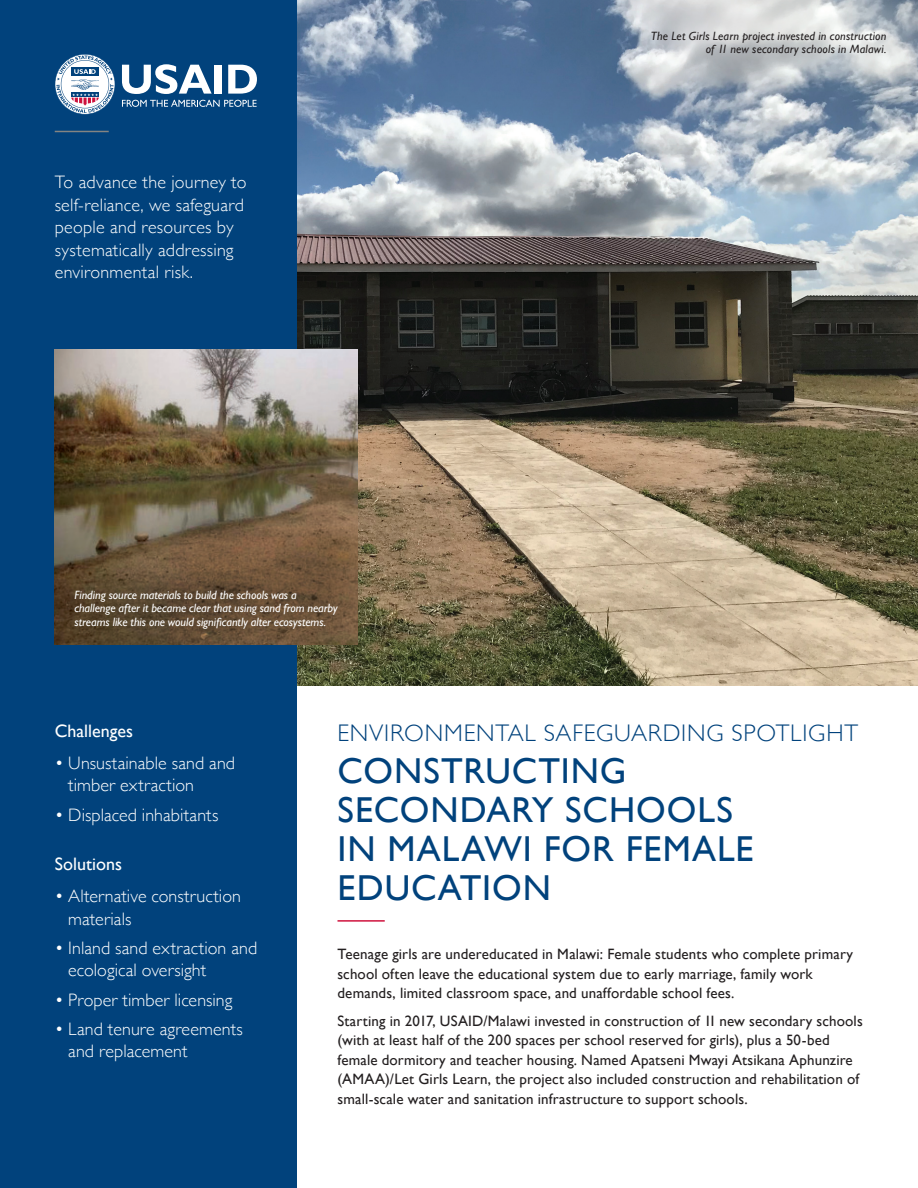
<style>
.page{position:relative;width:918px;height:1188px;background:#fff}
.page>*{position:absolute;margin:0;border:0;box-sizing:border-box;transform-origin:0 0}
.t1{font:36px/39px "Gill Sans";letter-spacing:.025em;color:#01427c}
.t2{font:300 24px "Gill Sans";letter-spacing:.035em;color:#01427c}
.t3{font:300 18px/22.5px "Gill Sans";letter-spacing:.01em;color:#fff}
.t4{font:18px "Gill Sans";color:#fff}
.t5{font:15px/19.5px "Gill Sans";letter-spacing:.01em;color:#231f20}
.t6{font:italic 12px/13.5px "Gill Sans";letter-spacing:-.005em;color:#fff}
.t7{font:italic 12px/13.5px "Gill Sans";letter-spacing:.015em;color:#231f20;text-align:right}
</style>
<div class="page">
<img style="left:297px;top:0;width:621px;height:686px">
<div style="left:0;top:0;width:297px;height:1188px;background:#01427c"></div>
<hr style="left:338px;top:920px;width:47px;height:2px;background:#cf123d">
<svg style="left:122px;top:100px;width:135px;height:7px"></svg>
<svg style="left:122px;top:64px;width:90px;height:30px"></svg>
<div style="left:215px;top:65px;width:7px;height:29px;background:#fff"></div>
<svg style="left:228px;top:65px;width:29px;height:29px"></svg>
<svg style="left:55px;top:54px;width:60px;height:60px"></svg>
<hr style="left:55px;top:131px;width:54px;height:1px;background:#848482">
<svg style="left:637px;top:0;width:281px;height:83px;background:#c8cccf"></svg>
<img style="left:55px;top:349px;width:302px;height:296px">
<p class="t3" style="left:55px;top:170px;width:193px">To advance the journey to self-reliance, we safeguard people and resources by systematically addressing environmental risk.</p>
<p class="t6" style="left:75px;top:588px;width:265px">Finding source materials to build the schools was a challenge after it became clear that using sand from nearby streams like this one would significantly alter ecosystems.</p>
<p class="t7" style="left:651px;top:29px;width:237px">The Let Girls Learn project invested in construction of 11 new secondary schools in Malawi.</p>
<p class="t4" style="left:55px;top:720px;width:80px">Challenges</p>
<p class="t3" style="left:68px;top:751px;width:168px;text-indent:-14px">• Unsustainable sand and timber extraction</p>
<p class="t3" style="left:55px;top:803px;width:165px">• Displaced inhabitants</p>
<p class="t4" style="left:55px;top:854px;width:69px">Solutions</p>
<p class="t3" style="left:68px;top:884px;width:174px;text-indent:-14px">• Alternative construction materials</p>
<p class="t3" style="left:68px;top:936px;width:191px;text-indent:-14px">• Inland sand extraction and ecological oversight</p>
<p class="t3" style="left:55px;top:988px;width:179px">• Proper timber licensing</p>
<p class="t3" style="left:68px;top:1017px;width:176px;text-indent:-14px">• Land tenure agreements and replacement</p>
<p class="t2" style="left:338px;top:714px;width:522px">ENVIRONMENTAL SAFEGUARDING SPOTLIGHT</p>
<h1 class="t1" style="left:338px;top:751px;width:418px">CONSTRUCTING<br>SECONDARY SCHOOLS<br>IN MALAWI FOR FEMALE<br>EDUCATION</h1>
<p class="t5" style="left:338px;top:944px;width:517px">Teenage girls are undereducated in Malawi: Female students who complete primary school often leave the educational system due to early marriage, family work demands, limited classroom space, and unaffordable school fees.</p>
<p class="t5" style="left:338px;top:1011px;width:527px">Starting in 2017, USAID/Malawi invested in construction of 11 new secondary schools (with at least half of the 200 spaces per school reserved for girls), plus a 50-bed female dormitory and teacher housing. Named Apatseni Mwayi Atsikana Aphunzire (AMAA)/Let Girls Learn, the project also included construction and rehabilitation of small-scale water and sanitation infrastructure to support schools.</p>
</div>
